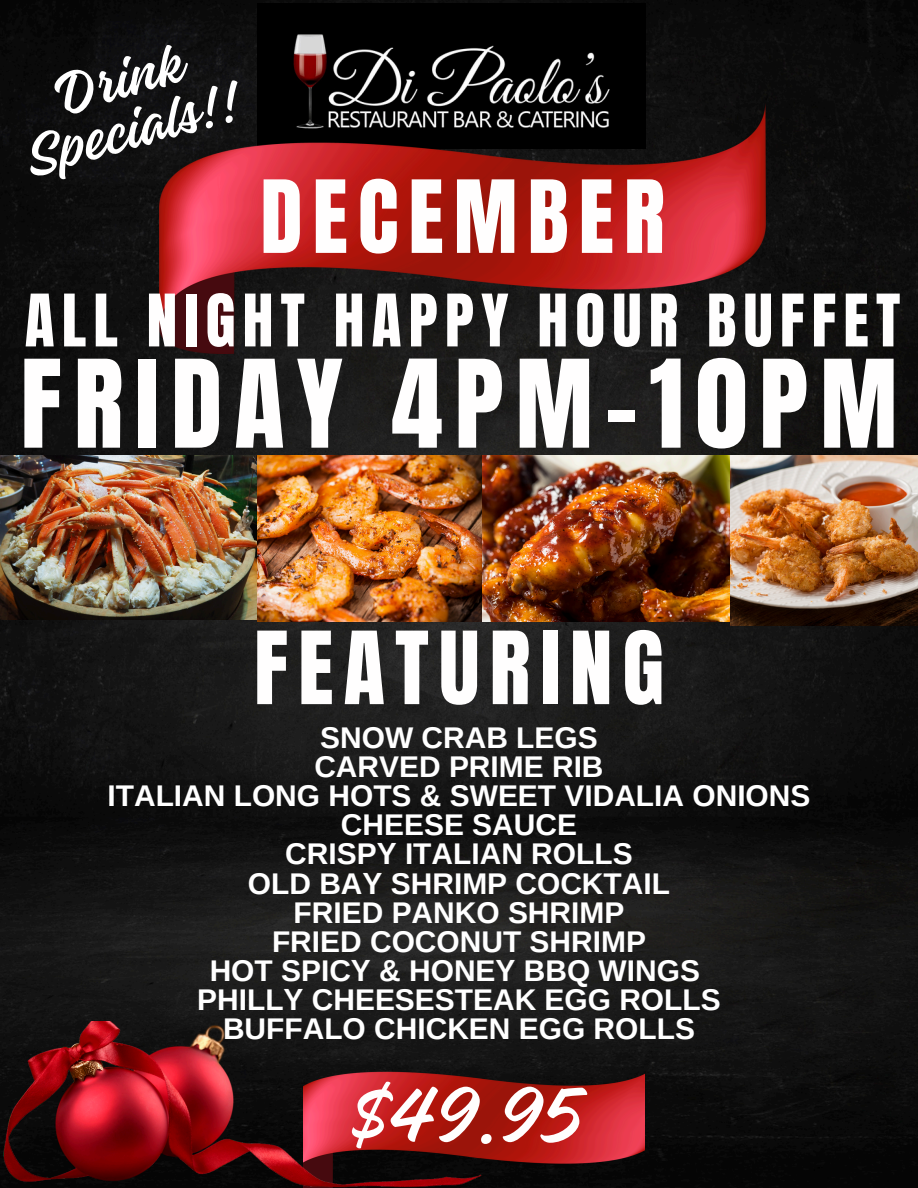
<style>
.page{position:relative;width:918px;height:1188px;background:#fff}
.page>*{position:absolute;margin:0;border:0;box-sizing:border-box;transform-origin:0 0}
.t1{font:103.65px "Anton";letter-spacing:.115em;color:#fffefe}
.t2{font:85.65px "Anton";letter-spacing:.115em;color:#fffefe}
.t3{font:85.5px "Gladiola";color:#fffefe}
.t4{font:61.5px "Anton";letter-spacing:.115em;color:#fffefe}
.t5{font:60.45px/51.3px "Gladiola";color:#fff;text-align:center}
.t6{font:700 30px "Arimo";color:#fff}
</style>
<div class="page">
<img style="left:0;top:0;width:918px;height:1188px">
<img style="left:0;top:455px;width:258px;height:164px">
<img style="left:258px;top:455px;width:473px;height:167px">
<img style="left:731px;top:455px;width:187px;height:170px">
<img style="left:257px;top:3px;width:388px;height:100px">
<img style="left:159px;top:103px;width:607px;height:250px">
<img style="left:482px;top:1048px;width:163px;height:140px">
<img style="left:4px;top:1021px;width:478px;height:167px">
<p class="t5" style="left:6px;top:82px;width:218px;rotate:-15deg">Drink<br>Specials!!</p>
<p class="t2" style="left:260px;top:155px;width:406px">DECEMBER</p>
<p class="t4" style="left:25px;top:276px;width:877px">ALL NIGHT HAPPY HOUR BUFFET</p>
<p class="t1" style="left:20px;top:330px;width:879px">FRIDAY 4PM-10PM</p>
<p class="t2" style="left:254px;top:607px;width:411px">FEATURING</p>
<h5 class="t6" style="left:320px;top:721px;width:279px">SNOW CRAB LEGS</h5>
<p class="t6" style="left:314px;top:750px;width:291px">CARVED PRIME RIB</p>
<h2 class="t6" style="left:107px;top:779px;width:704px">ITALIAN LONG HOTS &amp; SWEET VIDALIA ONIONS</h2>
<h4 class="t6" style="left:341px;top:808px;width:238px">CHEESE SAUCE</h4>
<h1 class="t6" style="left:285px;top:837px;width:349px">CRISPY ITALIAN ROLLS</h1>
<p class="t6" style="left:248px;top:866px;width:424px">OLD BAY SHRIMP COCKTAIL</p>
<p class="t6" style="left:294px;top:896px;width:332px">FRIED PANKO SHRIMP</p>
<p class="t6" style="left:272px;top:925px;width:375px">FRIED COCONUT SHRIMP</p>
<p class="t6" style="left:210px;top:954px;width:492px">HOT SPICY &amp; HONEY BBQ WINGS</p>
<h2 class="t6" style="left:197px;top:983px;width:525px">PHILLY CHEESESTEAK EGG ROLLS</h2>
<p class="t6" style="left:223px;top:1012px;width:473px">BUFFALO CHICKEN EGG ROLLS</p>
<p class="t3" style="left:345px;top:1051px;width:237px">$49.95</p>
</div>
